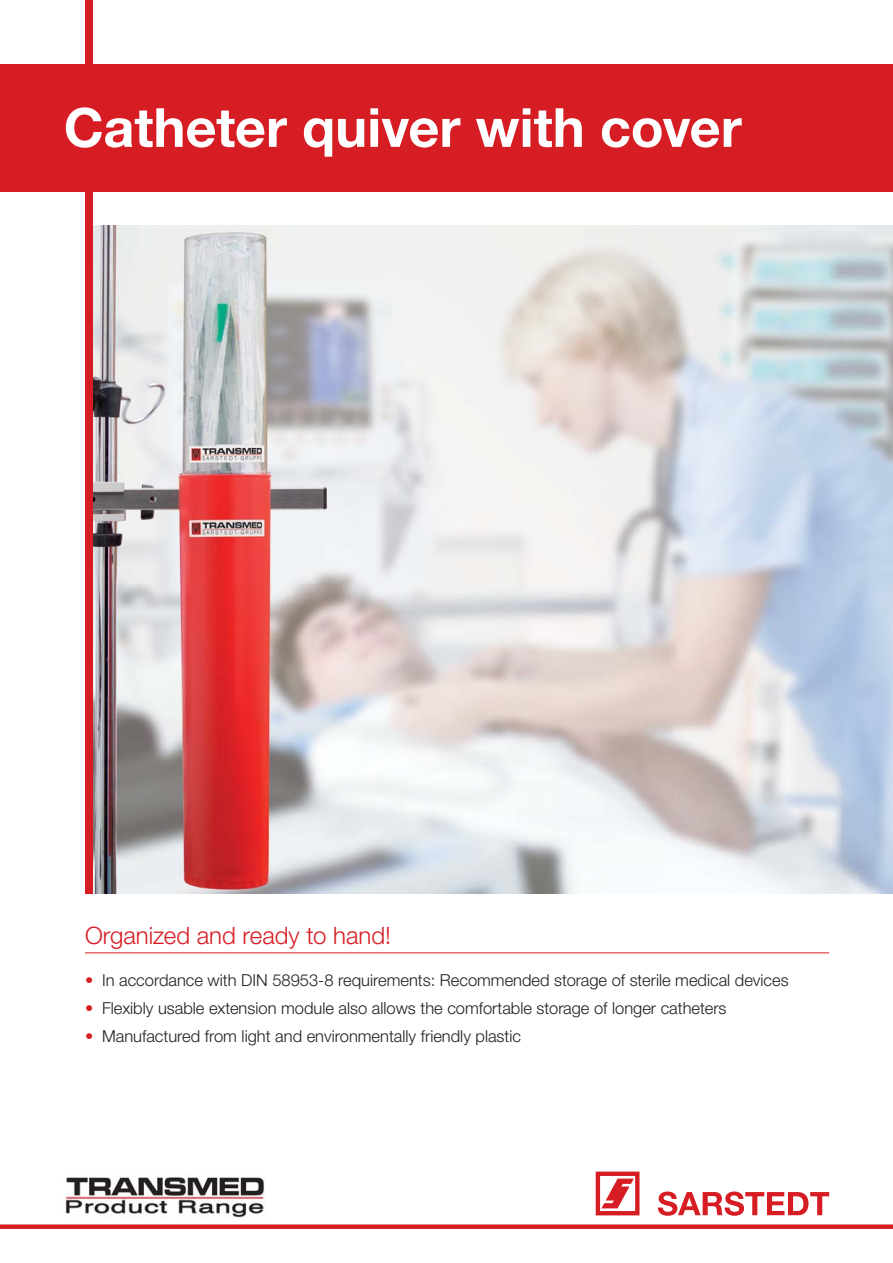
<style>
.page{position:relative;width:893px;height:1263px;background:#fff}
.page>*{position:absolute;margin:0;border:0;box-sizing:border-box;transform-origin:0 0}
.t1{font:700 54px "Helvetica Neue LTW1 G";color:#fff}
.t2{font:300 24px "Helvetica Neue LTW1 G";color:#d71d24}
.t3{font:300 16.5px "Helvetica Neue LTW1 G";color:#231f20}
.s1{color:#d71d24}
</style>
<div class="page">
<img style="left:92px;top:225px;width:801px;height:668px">
<div style="left:85px;top:0;width:7px;height:893px;background:#d71d24"></div>
<div style="left:0;top:1224px;width:893px;height:5px;background:#d71d24"></div>
<div style="left:0;top:64px;width:893px;height:127px;background:#d71d24"></div>
<hr style="left:85px;top:953px;width:744px;height:1px;background:#d71d24">
<img style="left:64px;top:1177px;width:202px;height:41px">
<svg style="left:596px;top:1171px;width:43px;height:44px"></svg>
<svg style="left:658px;top:1191px;width:171px;height:25px"></svg>
<h1 class="t1" style="left:64px;top:97px;width:679px">Catheter quiver with cover</h1>
<h2 class="t2" style="left:85px;top:927px;width:307px">Organized and ready to hand!</h2>
<p class="t3" style="left:85px;top:974px;width:705px"><span class="s1">•</span> In accordance with DIN 58953-8 requirements: Recommended storage of sterile medical devices</p>
<p class="t3" style="left:85px;top:1002px;width:643px"><span class="s1">•</span> Flexibly usable extension module also allows the comfortable storage of longer catheters</p>
<p class="t3" style="left:85px;top:1030px;width:438px"><span class="s1">•</span> Manufactured from light and environmentally friendly plastic</p>
</div>
